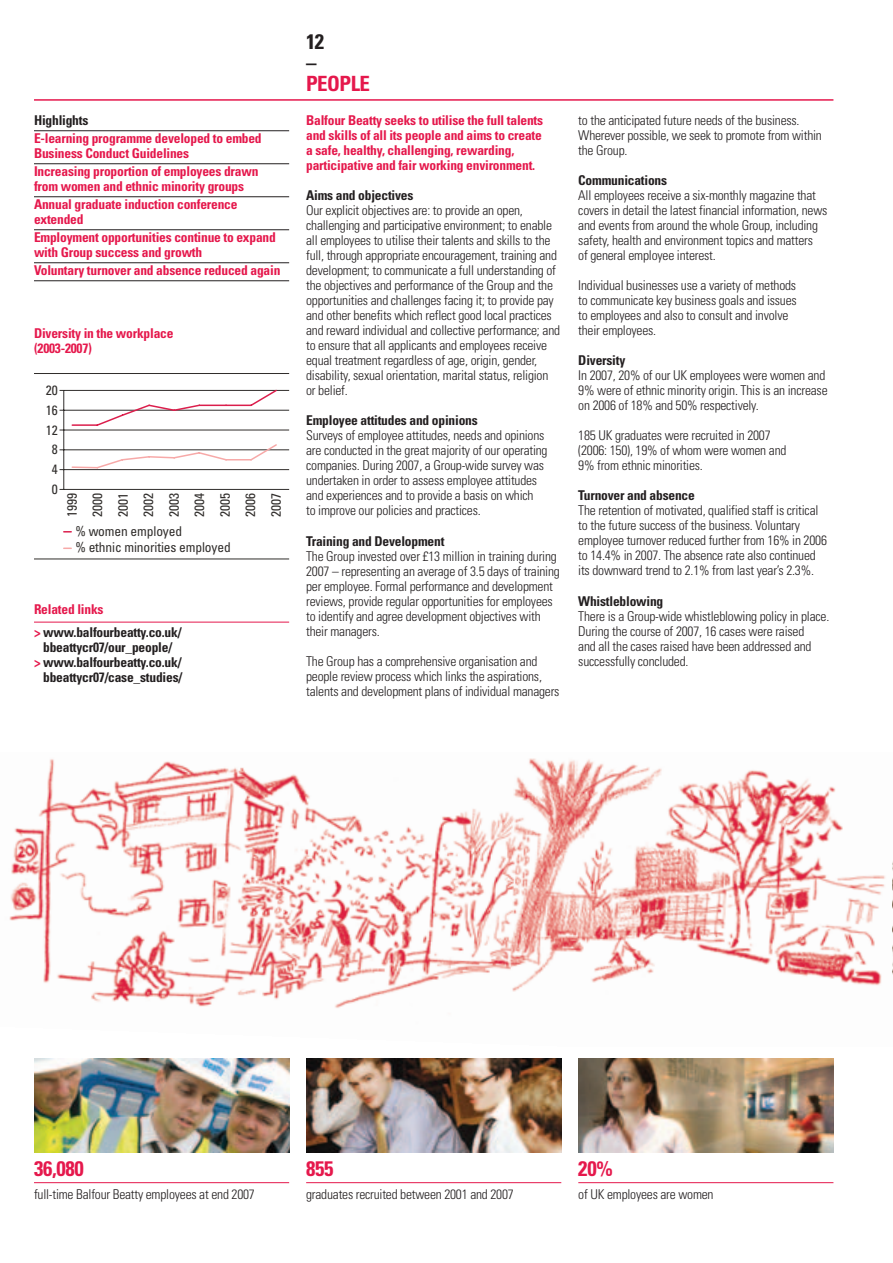
<style>
.page{position:relative;width:893px;height:1263px;background:#fff}
.page>*{position:absolute;margin:0;border:0;box-sizing:border-box;transform-origin:0 0}
.t1{font:700 condensed 21px "Univers";letter-spacing:-.015em;color:#e5184c}
.t2{font:700 condensed 21px/21px "Univers";color:#231f20}
.t3{font:300 condensed 13.5px/15px "Univers";letter-spacing:-.015em;color:#231f20}
.t4{font:700 condensed 13.5px/15px "Univers";letter-spacing:-.015em;color:#e5184c}
.t5{font:700 condensed 13.5px/22.5px "Univers";letter-spacing:-.015em;color:#231f20}
.t6{font:13.5px/25.5px "Univers Condensed+ZNSSFL";letter-spacing:-.01em;color:#302d2b;text-align:center}
.s1{color:#e5184c}
</style>
<div class="page">
<img style="left:9px;top:758px;width:877px;height:250px">
<img style="left:892px;top:862px;width:1px;height:113px">
<hr style="left:34px;top:130px;width:255px;height:1px;background:#231f20">
<hr style="left:34px;top:163px;width:255px;height:1px;background:#231f20">
<hr style="left:34px;top:196px;width:255px;height:1px;background:#231f20">
<hr style="left:34px;top:229px;width:255px;height:1px;background:#231f20">
<hr style="left:34px;top:262px;width:255px;height:1px;background:#231f20">
<hr style="left:34px;top:280px;width:255px;height:1px;background:#231f20">
<hr style="left:60px;top:390px;width:229px;height:1px;background:#302d2b">
<hr style="left:34px;top:373px;width:255px;height:1px;background:#302d2b">
<hr style="left:60px;top:410px;width:229px;height:1px;background:#302d2b">
<hr style="left:60px;top:430px;width:229px;height:1px;background:#302d2b">
<hr style="left:60px;top:450px;width:229px;height:1px;background:#302d2b">
<hr style="left:60px;top:469px;width:229px;height:1px;background:#302d2b">
<hr style="left:60px;top:489px;width:229px;height:1px;background:#302d2b">
<hr style="left:64px;top:390px;width:1px;height:99px;background:#302d2b">
<hr style="left:34px;top:559px;width:255px;height:1px;background:#302d2b">
<svg style="left:71px;top:389px;width:207px;height:37px"></svg>
<svg style="left:64px;top:547px;width:7px;height:2px"></svg>
<svg style="left:71px;top:444px;width:207px;height:26px"></svg>
<hr style="left:34px;top:99px;width:799px;height:2px;background:#e5184c">
<img style="left:306px;top:1059px;width:255px;height:93px">
<img style="left:34px;top:1059px;width:255px;height:93px">
<hr style="left:306px;top:1182px;width:255px;height:1px;background:#e5184c">
<img style="left:578px;top:1059px;width:255px;height:93px">
<hr style="left:578px;top:1182px;width:255px;height:1px;background:#e5184c">
<hr style="left:34px;top:1182px;width:255px;height:1px;background:#e5184c">
<hr style="left:34px;top:622px;width:255px;height:1px;background:#e5184c">
<p class="t5" style="left:34px;top:111px;width:56px">Highlights</p>
<p class="t4" style="left:34px;top:133px;width:229px">E-learning programme developed to embed<br>Business Conduct Guidelines</p>
<p class="t4" style="left:34px;top:166px;width:226px">Increasing proportion of employees drawn from women and ethnic minority groups</p>
<p class="t4" style="left:34px;top:199px;width:205px">Annual graduate induction conference extended</p>
<p class="t4" style="left:34px;top:232px;width:243px">Employment opportunities continue to expand with Group success and growth</p>
<p class="t4" style="left:34px;top:265px;width:248px">Voluntary turnover and absence reduced again</p>
<p class="t4" style="left:34px;top:327px;width:141px">Diversity in the workplace (2003-2007)</p>
<p class="t6" style="left:46px;top:380px;width:13px;line-height:19.8px">20<br>16<br>12<br>8<br>4<br>0</p>
<p class="t6" style="left:59px;top:517px;width:25px;text-align:justify;rotate:-90deg">1999<br>2000<br>2001<br>2002<br>2003<br>2004<br>2005<br>2006<br>2007</p>
<p class="t6" style="left:75px;top:523px;width:157px;line-height:16.5px;text-align:left">% women employed<br>% ethnic minorities employed</p>
<p class="t5" style="left:34px;top:600px;width:149px"><span class="s1">Related links<br>&gt;</span> www.balfourbeatty.co.uk/</p>
<p class="t5" style="left:43px;top:637px;width:130px">bbeattycr07/our_people/</p>
<p class="t5" style="left:34px;top:652px;width:149px"><span class="s1">&gt;</span> www.balfourbeatty.co.uk/</p>
<p class="t5" style="left:43px;top:667px;width:141px">bbeattycr07/case_studies/</p>
<h1 class="t2" style="left:306px;top:33px;width:20px">12 –</h1>
<h1 class="t1" style="left:306px;top:76px;width:65px">PEOPLE</h1>
<p class="t4" style="left:306px;top:115px;width:239px">Balfour Beatty seeks to utilise the full talents and skills of all its people and aims to create a safe, healthy, challenging, rewarding, participative and fair working environment.</p>
<p class="t5" style="left:306px;top:186px;width:109px">Aims and objectives</p>
<p class="t3" style="left:306px;top:205px;width:255px">Our explicit objectives are: to provide an open, challenging and participative environment; to enable all employees to utilise their talents and skills to the full, through appropriate encouragement, training and development; to communicate a full understanding of the objectives and performance of the Group and the opportunities and challenges facing it; to provide pay and other benefits which reflect good local practices and reward individual and collective performance; and to ensure that all applicants and employees receive equal treatment regardless of age, origin, gender, disability, sexual orientation, marital status, religion or belief.</p>
<p class="t5" style="left:306px;top:411px;width:173px">Employee attitudes and opinions</p>
<p class="t3" style="left:306px;top:430px;width:243px">Surveys of employee attitudes, needs and opinions are conducted in the great majority of our operating companies. During 2007, a Group-wide survey was undertaken in order to assess employee attitudes and experiences and to provide a basis on which<br>to improve our policies and practices.</p>
<p class="t5" style="left:306px;top:531px;width:140px">Training and Development</p>
<p class="t3" style="left:306px;top:550px;width:255px">The Group invested over £13 million in training during 2007 – representing an average of 3.5 days of training per employee. Formal performance and development reviews, provide regular opportunities for employees to identify and agree development objectives with their managers.</p>
<p class="t3" style="left:306px;top:655px;width:255px">The Group has a comprehensive organisation and people review process which links the aspirations, talents and development plans of individual managers</p>
<p class="t3" style="left:578px;top:115px;width:245px">to the anticipated future needs of the business.<br>Wherever possible, we seek to promote from within the Group.</p>
<p class="t5" style="left:578px;top:171px;width:90px">Communications</p>
<p class="t3" style="left:578px;top:190px;width:251px">All employees receive a six-monthly magazine that covers in detail the latest financial information, news and events from around the whole Group, including safety, health and environment topics and matters<br>of general employee interest.</p>
<p class="t3" style="left:578px;top:280px;width:220px">Individual businesses use a variety of methods to communicate key business goals and issues to employees and also to consult and involve their employees.</p>
<p class="t5" style="left:578px;top:351px;width:49px">Diversity</p>
<p class="t3" style="left:578px;top:370px;width:251px">In 2007, 20% of our UK employees were women and<br>9% were of ethnic minority origin. This is an increase on 2006 of 18% and 50% respectively.</p>
<p class="t3" style="left:578px;top:430px;width:210px">185 UK graduates were recruited in 2007 (2006: 150), 19% of whom were women and<br>9% from ethnic minorities.</p>
<p class="t5" style="left:578px;top:486px;width:118px">Turnover and absence</p>
<p class="t3" style="left:578px;top:505px;width:250px">The retention of motivated, qualified staff is critical to the future success of the business. Voluntary employee turnover reduced further from 16% in 2006 to 14.4% in 2007. The absence rate also continued its downward trend to 2.1% from last year’s 2.3%.</p>
<p class="t5" style="left:578px;top:591px;width:87px">Whistleblowing</p>
<p class="t3" style="left:578px;top:610px;width:253px">There is a Group-wide whistleblowing policy in place.<br>During the course of 2007, 16 cases were raised<br>and all the cases raised have been addressed and successfully concluded.</p>
<h1 class="t1" style="left:34px;top:1161px;width:51px">36,080</h1>
<p class="t3" style="left:34px;top:1188px;width:222px">full-time Balfour Beatty employees at end 2007</p>
<h1 class="t1" style="left:306px;top:1161px;width:29px">855</h1>
<p class="t3" style="left:306px;top:1188px;width:209px">graduates recruited between 2001 and 2007</p>
<h1 class="t1" style="left:578px;top:1161px;width:36px">20%</h1>
<p class="t3" style="left:578px;top:1188px;width:137px">of UK employees are women</p>
</div>
